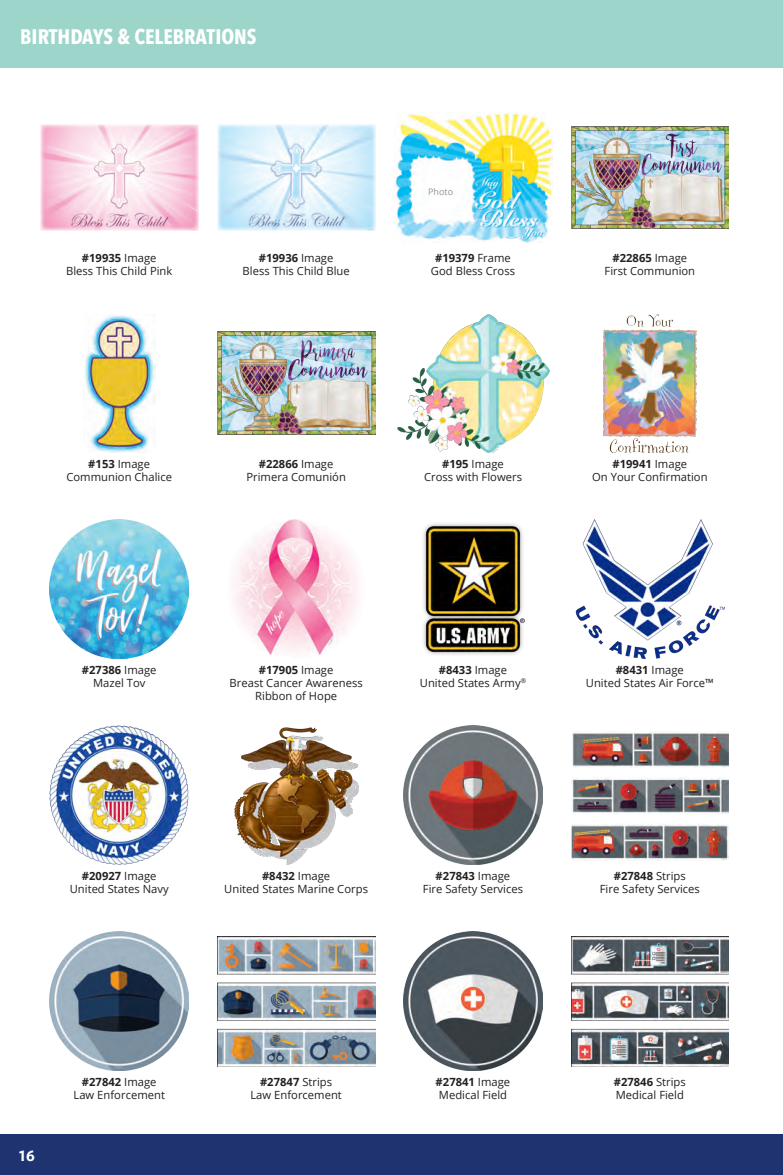
<style>
.page{position:relative;width:783px;height:1175px;background:#fff}
.page>*{position:absolute;margin:0;border:0;box-sizing:border-box;transform-origin:0 0}
.t1{font:700 21px "Avenir Next Condensed";color:#fff}
.t2{font:600 15px "Ideal Sans";color:#fff}
.Product_Details{font:11.25px/12.8px "Open Sans";letter-spacing:-.005em;color:#231f20;text-align:center}
.Product_Details-2{font:700 11.25px "Open Sans";letter-spacing:-.005em;color:#231f20}
.Listing_Licensed{font:9px "Open Sans";color:#939598}
.s1{font-weight:400}
.s2{font-weight:700}
</style>
<div class="page">
<div style="left:0;top:0;width:783px;height:67px;background:#9dd5cb"></div>
<div style="left:0;top:1134px;width:783px;height:40px;background:#1e3370"></div>
<img style="left:40px;top:125px;width:158px;height:105px">
<img style="left:83px;top:315px;width:72px;height:138px">
<img style="left:50px;top:520px;width:139px;height:138px">
<img style="left:50px;top:726px;width:139px;height:138px">
<img style="left:50px;top:932px;width:139px;height:138px">
<img style="left:217px;top:125px;width:158px;height:105px">
<img style="left:217px;top:332px;width:158px;height:103px">
<img style="left:233px;top:520px;width:125px;height:135px">
<img style="left:234px;top:727px;width:125px;height:137px">
<img style="left:217px;top:936px;width:158px;height:130px">
<img style="left:394px;top:112px;width:158px;height:131px">
<img style="left:397px;top:314px;width:152px;height:139px">
<img style="left:423px;top:523px;width:102px;height:132px">
<img style="left:404px;top:726px;width:138px;height:138px">
<img style="left:404px;top:932px;width:138px;height:138px">
<img style="left:571px;top:126px;width:158px;height:103px">
<img style="left:604px;top:314px;width:92px;height:139px">
<img style="left:576px;top:520px;width:148px;height:138px">
<img style="left:571px;top:731px;width:158px;height:129px">
<img style="left:571px;top:936px;width:158px;height:130px">
<h1 class="t1" style="left:20px;top:24px;width:238px">BIRTHDAYS &amp; CELEBRATIONS</h1>
<p class="Product_Details-2" style="left:82px;top:250px;width:76px">#19935 <span class="s1">Image</span></p>
<p class="Product_Details" style="left:66px;top:264px;width:108px">Bless This Child Pink</p>
<p class="Product_Details-2" style="left:259px;top:250px;width:76px">#19936 <span class="s1">Image</span></p>
<p class="Product_Details" style="left:243px;top:264px;width:109px">Bless This Child Blue</p>
<p class="Listing_Licensed" style="left:428px;top:186px;width:26px">Photo</p>
<p class="Product_Details-2" style="left:435px;top:250px;width:77px">#19379 <span class="s1">Frame</span></p>
<p class="Product_Details" style="left:431px;top:264px;width:86px">God Bless Cross</p>
<p class="Product_Details-2" style="left:613px;top:250px;width:76px">#22865 <span class="s1">Image</span></p>
<p class="Product_Details" style="left:605px;top:264px;width:92px">First Communion</p>
<p class="Product_Details" style="left:88px;top:457px;width:63px"><span class="s2">#153</span> Image</p>
<p class="Product_Details" style="left:66px;top:470px;width:107px">Communion Chalice</p>
<p class="Product_Details-2" style="left:259px;top:456px;width:76px">#22866 <span class="s1">Image</span></p>
<p class="Product_Details" style="left:246px;top:470px;width:101px">Primera Comunión</p>
<p class="Product_Details" style="left:442px;top:457px;width:63px"><span class="s2">#195</span> Image</p>
<p class="Product_Details" style="left:424px;top:470px;width:100px">Cross with Flowers</p>
<p class="Product_Details-2" style="left:613px;top:456px;width:76px">#19941 <span class="s1">Image</span></p>
<p class="Product_Details" style="left:592px;top:470px;width:117px">On Your Confirmation</p>
<p class="Product_Details-2" style="left:82px;top:662px;width:76px">#27386 <span class="s1">Image</span></p>
<p class="Product_Details" style="left:93px;top:676px;width:54px">Mazel Tov</p>
<p class="Product_Details-2" style="left:259px;top:662px;width:76px">#17905 <span class="s1">Image</span></p>
<p class="Product_Details" style="left:230px;top:676px;width:135px">Breast Cancer Awareness<br>Ribbon of Hope</p>
<p class="Product_Details-2" style="left:439px;top:662px;width:70px">#8433 <span class="s1">Image</span></p>
<p class="Product_Details" style="left:420px;top:676px;width:108px">United States Army<sup>®</sup></p>
<p class="Product_Details-2" style="left:616px;top:662px;width:70px">#8431 <span class="s1">Image</span></p>
<p class="Product_Details" style="left:586px;top:676px;width:130px">United States Air Force™</p>
<p class="Product_Details-2" style="left:82px;top:868px;width:76px">#20927 <span class="s1">Image</span></p>
<p class="Product_Details" style="left:70px;top:882px;width:101px">United States Navy</p>
<p class="Product_Details-2" style="left:262px;top:868px;width:70px">#8432 <span class="s1">Image</span></p>
<p class="Product_Details" style="left:224px;top:882px;width:145px">United States Marine Corps</p>
<p class="Product_Details-2" style="left:436px;top:868px;width:76px">#27843 <span class="s1">Image</span></p>
<p class="Product_Details" style="left:423px;top:882px;width:102px">Fire Safety Services</p>
<p class="Product_Details-2" style="left:614px;top:868px;width:74px">#27848 <span class="s1">Strips</span></p>
<p class="Product_Details" style="left:600px;top:882px;width:102px">Fire Safety Services</p>
<h2 class="t2" style="left:19px;top:1143px;width:17px">16</h2>
<p class="Product_Details-2" style="left:82px;top:1074px;width:76px">#27842 <span class="s1">Image</span></p>
<p class="Product_Details" style="left:74px;top:1088px;width:93px">Law Enforcement</p>
<p class="Product_Details-2" style="left:260px;top:1074px;width:74px">#27847 <span class="s1">Strips</span></p>
<p class="Product_Details" style="left:250px;top:1088px;width:93px">Law Enforcement</p>
<p class="Product_Details-2" style="left:436px;top:1074px;width:76px">#27841 <span class="s1">Image</span></p>
<p class="Product_Details" style="left:439px;top:1088px;width:70px">Medical Field</p>
<p class="Product_Details-2" style="left:614px;top:1074px;width:74px">#27846 <span class="s1">Strips</span></p>
<p class="Product_Details" style="left:616px;top:1088px;width:70px">Medical Field</p>
</div>
